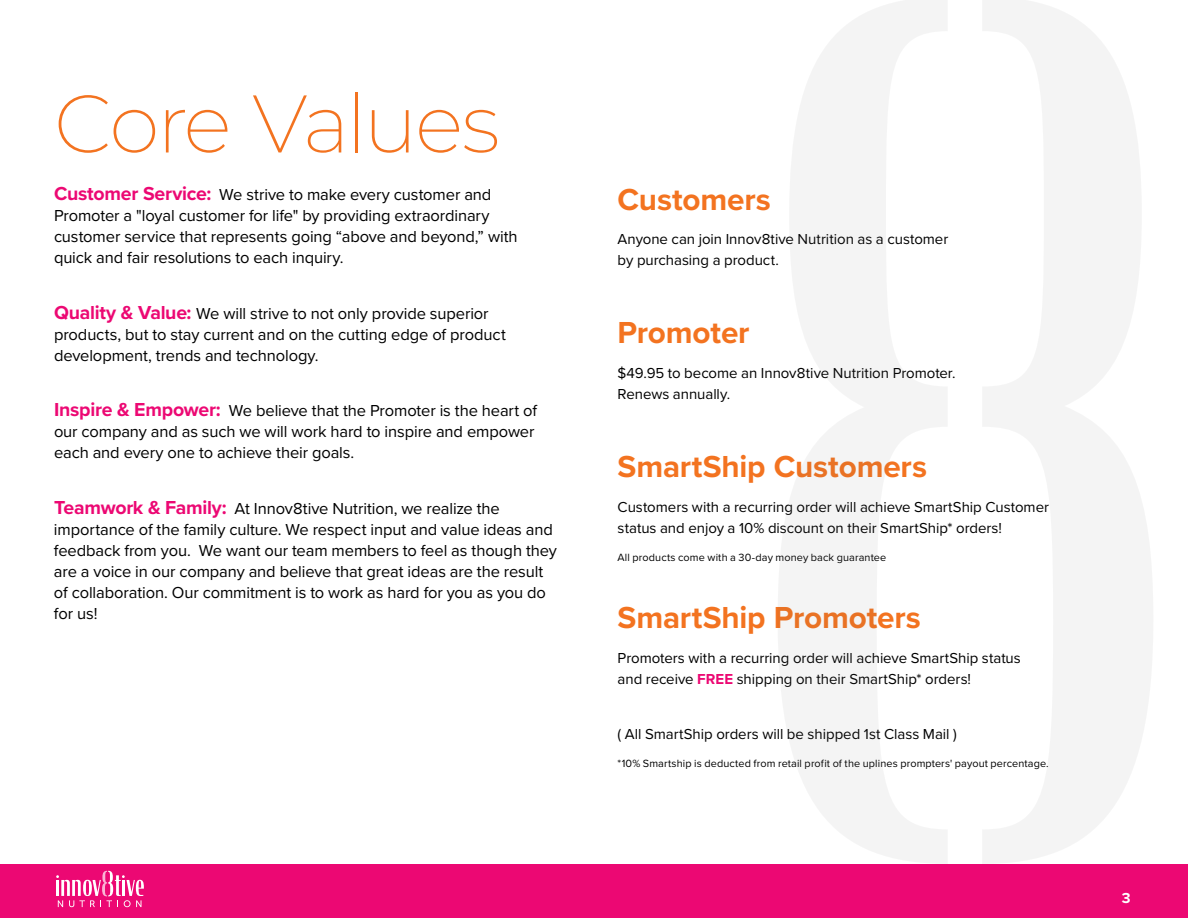
<style>
.page{position:relative;width:1188px;height:918px;background:#fff}
.page>*{position:absolute;margin:0;border:0;box-sizing:border-box;transform-origin:0 0}
.t1{font:200 81.6px "Montserrat";letter-spacing:-.04em;color:#f37320}
.t2{font:700 31.5px "Proxima Nova";letter-spacing:-.005em;color:#f37320}
.t3{font:16.5px/21px "Proxima Nova";letter-spacing:-.005em;color:#000001}
.t4{font:15px/21px "Proxima Nova";letter-spacing:-.005em;color:#000001}
.t5{font:700 15px "Proxima Nova";color:#fff}
.t6{font:10.8px "Proxima Nova";letter-spacing:.01em;color:#000001}
.s1{font-weight:700;font-size:19.5px;color:#ec0873}
.s2{font-weight:700;color:#ec0873}
</style>
<div class="page">
<div style="left:0;top:864px;width:1188px;height:54px;background:#ec0873"></div>
<svg style="left:56px;top:871px;width:88px;height:36px"></svg>
<svg style="left:778px;top:0;width:169px;height:863px;fill:#f4f4f4"></svg>
<svg style="left:983px;top:0;width:170px;height:863px;fill:#f4f4f4"></svg>
<h1 class="t1" style="left:54px;top:69px;width:447px">Core Values</h1>
<p class="t3" style="left:54px;top:183px;width:465px"><span class="s1">Customer Service:</span> We strive to make every customer and Promoter a "loyal customer for life" by providing extraordinary customer service that represents going “above and beyond,” with quick and fair resolutions to each inquiry.</p>
<p class="t3" style="left:54px;top:302px;width:453px"><span class="s1">Quality &amp; Value:</span> We will strive to not only provide superior products, but to stay current and on the cutting edge of product development, trends and technology.</p>
<p class="t3" style="left:54px;top:399px;width:485px"><span class="s1">Inspire &amp; Empower:</span> We believe that the Promoter is the heart of our company and as such we will work hard to inspire and empower each and every one to achieve their goals.</p>
<p class="t3" style="left:54px;top:497px;width:504px"><span class="s1">Teamwork &amp; Family:</span> At Innov8tive Nutrition, we realize the importance of the family culture. We respect input and value ideas and feedback from you. We want our team members to feel as though they are a voice in our company and believe that great ideas are the result of collaboration. Our commitment is to work as hard for you as you do for us!</p>
<h2 class="t2" style="left:618px;top:176px;width:155px">Customers</h2>
<p class="t4" style="left:618px;top:228px;width:332px">Anyone can join Innov8tive Nutrition as a customer by purchasing a product.</p>
<h2 class="t2" style="left:618px;top:309px;width:133px">Promoter</h2>
<p class="t4" style="left:618px;top:362px;width:339px">$49.95 to become an Innov8tive Nutrition Promoter.<br>Renews annually.</p>
<h2 class="t2" style="left:618px;top:443px;width:311px">SmartShip Customers</h2>
<p class="t4" style="left:618px;top:496px;width:433px">Customers with a recurring order will achieve SmartShip Customer status and enjoy a 10% discount on their SmartShip* orders!</p>
<p class="t6" style="left:618px;top:549px;width:270px">All products come with a 30-day money back guarantee</p>
<h2 class="t2" style="left:618px;top:594px;width:305px">SmartShip Promoters</h2>
<p class="t4" style="left:618px;top:646px;width:405px">Promoters with a recurring order will achieve SmartShip status and receive <span class="s2">FREE</span> shipping on their SmartShip* orders!</p>
<p class="t4" style="left:618px;top:723px;width:341px">( All SmartShip orders will be shipped 1st Class Mail )</p>
<p class="t6" style="left:618px;top:755px;width:433px">*10% Smartship is deducted from retail profit of the uplines prompters' payout percentage.</p>
<p class="t5" style="left:1122px;top:887px;width:10px">3</p>
</div>
